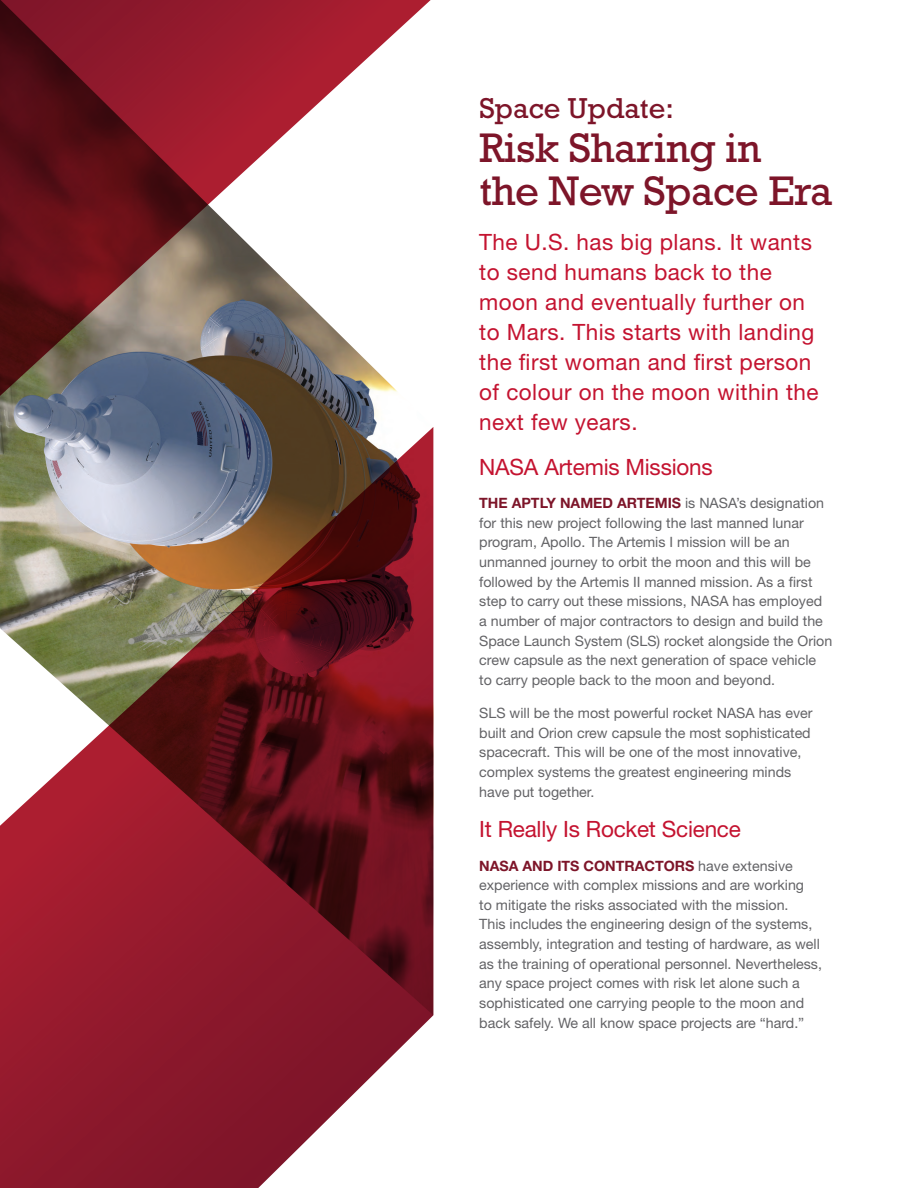
<style>
.page{position:relative;width:918px;height:1188px;background:#fff}
.page>*{position:absolute;margin:0;border:0;box-sizing:border-box;transform-origin:0 0}
.t1{font:42px/43.5px "Rockwell";letter-spacing:-.01em;color:#7d1529}
.t2{font:29.25px "Rockwell";color:#7d1529}
.t3{font:22.5px/30px "Helvetica Neue";letter-spacing:.02em;color:#c41330}
.t4{font:22.5px "Helvetica Neue";letter-spacing:-.01em;color:#c41330}
.t5{font:14.25px/19.6px "Helvetica Neue";color:#636366}
.s1{font-weight:700;color:#7d1529}
</style>
<div class="page">
<svg style="left:0;top:0;width:431px;height:409px"></svg>
<svg style="left:0;top:427px;width:433px;height:761px;background:#894147"></svg>
<h2 class="t2" style="left:479px;top:92px;width:196px">Space Update:</h2>
<h1 class="t1" style="left:479px;top:126px;width:355px">Risk Sharing in<br>the New Space Era</h1>
<h3 class="t3" style="left:479px;top:227px;width:341px">The U.S. has big plans. It wants to send humans back to the moon and eventually further on to Mars. This starts with landing the first woman and first person of colour on the moon within the next few years.</h3>
<h3 class="t4" style="left:479px;top:454px;width:235px">NASA Artemis Missions</h3>
<p class="t5" style="left:479px;top:493px;width:355px"><span class="s1">THE APTLY NAMED ARTEMIS</span> is NASA’s designation for this new project following the last manned lunar program, Apollo. The Artemis I mission will be an unmanned journey to orbit the moon and this will be followed by the Artemis II manned mission. As a first step to carry out these missions, NASA has employed a number of major contractors to design and build the Space Launch System (SLS) rocket alongside the Orion crew capsule as the next generation of space vehicle to carry people back to the moon and beyond.</p>
<p class="t5" style="left:479px;top:703px;width:335px">SLS will be the most powerful rocket NASA has ever built and Orion crew capsule the most sophisticated spacecraft. This will be one of the most innovative, complex systems the greatest engineering minds have put together.</p>
<h3 class="t4" style="left:479px;top:816px;width:263px">It Really Is Rocket Science</h3>
<p class="t5" style="left:479px;top:855px;width:344px"><span class="s1">NASA AND ITS CONTRACTORS</span> have extensive experience with complex missions and are working<br>to mitigate the risks associated with the mission.<br>This includes the engineering design of the systems, assembly, integration and testing of hardware, as well as the training of operational personnel. Nevertheless, any space project comes with risk let alone such a sophisticated one carrying people to the moon and back safely. We all know space projects are “hard.”</p>
</div>
